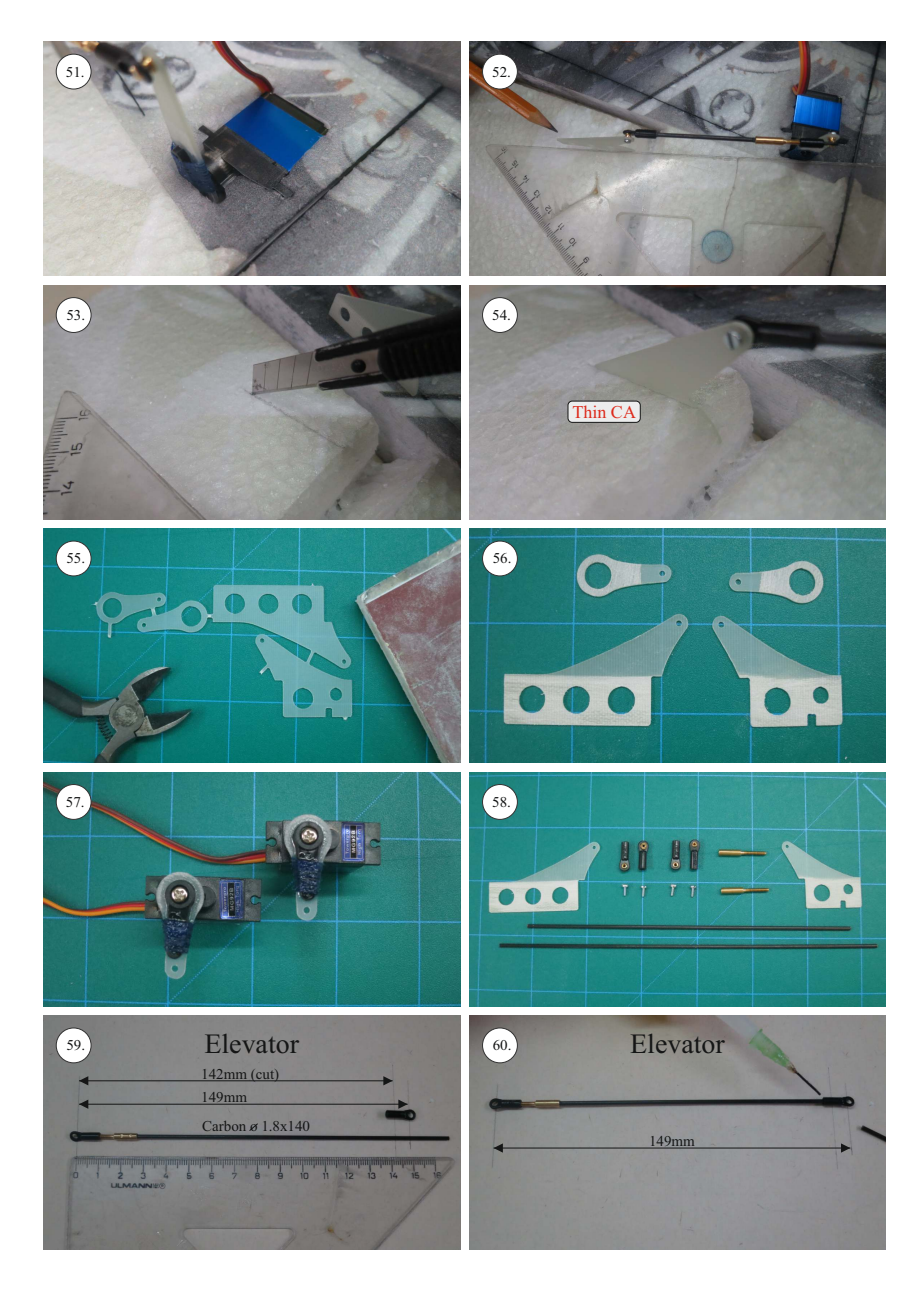
<style>
.page{position:relative;width:920px;height:1290px;background:#fff}
.page>*{position:absolute;margin:0;border:0;box-sizing:border-box;transform-origin:0 0}
.t1{font:27.9px "Times New Roman";color:#151616}
.t2{font:18px "Times New Roman";color:#dd2b1c}
.t3{font:15px "Times New Roman";color:#151616}
</style>
<div class="page">
<img style="left:469px;top:1016px;width:417px;height:233px">
<img style="left:43px;top:1016px;width:417px;height:233px">
<hr style="left:79px;top:1104px;width:329px;height:1px;background:#151616">
<svg style="left:398px;top:1099px;width:10px;height:10px"></svg>
<svg style="left:79px;top:1099px;width:9px;height:10px"></svg>
<hr style="left:79px;top:1080px;width:314px;height:1px;background:#151616">
<svg style="left:383px;top:1076px;width:10px;height:9px"></svg>
<svg style="left:79px;top:1076px;width:9px;height:9px"></svg>
<hr style="left:494px;top:1148px;width:356px;height:1px;background:#151616">
<svg style="left:841px;top:1143px;width:9px;height:10px"></svg>
<svg style="left:494px;top:1143px;width:9px;height:10px"></svg>
<svg style="left:249px;top:1123px;width:10px;height:9px"></svg>
<img style="left:469px;top:772px;width:417px;height:234px">
<img style="left:43px;top:772px;width:417px;height:234px">
<img style="left:469px;top:529px;width:417px;height:234px">
<img style="left:43px;top:529px;width:417px;height:234px">
<img style="left:469px;top:285px;width:417px;height:234px">
<img style="left:43px;top:285px;width:417px;height:234px">
<img style="left:469px;top:42px;width:417px;height:234px">
<img style="left:43px;top:42px;width:417px;height:234px">
<div style="left:568px;top:401px;width:72px;height:21px;background:#eceded;border:1px solid #151616;border-radius:4px"></div>
<div style="left:56px;top:54px;width:35px;height:35px;background:#fff;border:1px solid #323232;border-radius:50%"></div>
<div style="left:56px;top:297px;width:35px;height:36px;background:#fff;border:1px solid #323232;border-radius:50%"></div>
<div style="left:56px;top:541px;width:35px;height:35px;background:#fff;border:1px solid #323232;border-radius:50%"></div>
<div style="left:56px;top:784px;width:35px;height:36px;background:#fff;border:1px solid #323232;border-radius:50%"></div>
<div style="left:56px;top:1027px;width:35px;height:36px;background:#fff;border:1px solid #323232;border-radius:50%"></div>
<div style="left:482px;top:54px;width:36px;height:35px;background:#fff;border:1px solid #323232;border-radius:50%"></div>
<div style="left:482px;top:297px;width:36px;height:36px;background:#fff;border:1px solid #323232;border-radius:50%"></div>
<div style="left:482px;top:541px;width:36px;height:35px;background:#fff;border:1px solid #323232;border-radius:50%"></div>
<div style="left:482px;top:784px;width:36px;height:36px;background:#fff;border:1px solid #323232;border-radius:50%"></div>
<div style="left:482px;top:1027px;width:36px;height:36px;background:#fff;border:1px solid #323232;border-radius:50%"></div>
<p class="t3" style="left:66px;top:66px;width:20px">51.</p>
<p class="t3" style="left:492px;top:66px;width:20px">52.</p>
<p class="t3" style="left:66px;top:310px;width:20px">53.</p>
<p class="t3" style="left:492px;top:310px;width:20px">54.</p>
<p class="t2" style="left:572px;top:405px;width:65px">Thin CA</p>
<p class="t3" style="left:66px;top:553px;width:20px">55.</p>
<p class="t3" style="left:493px;top:553px;width:20px">56.</p>
<p class="t3" style="left:66px;top:796px;width:20px">57.</p>
<p class="t3" style="left:492px;top:796px;width:20px">58.</p>
<p class="t3" style="left:66px;top:1040px;width:20px">59.</p>
<h1 class="t1" style="left:204px;top:1034px;width:96px">Elevator</h1>
<p class="t3" style="left:201px;top:1091px;width:47px">149mm</p>
<p class="t3" style="left:201px;top:1068px;width:79px">142mm (cut)</p>
<p class="t3" style="left:493px;top:1040px;width:20px">60.</p>
<h1 class="t1" style="left:630px;top:1034px;width:96px">Elevator</h1>
<p class="t3" style="left:202px;top:1120px;width:109px">Carbon o 1.8x140</p>
<p class="t3" style="left:649px;top:1135px;width:47px">149mm</p>
</div>
